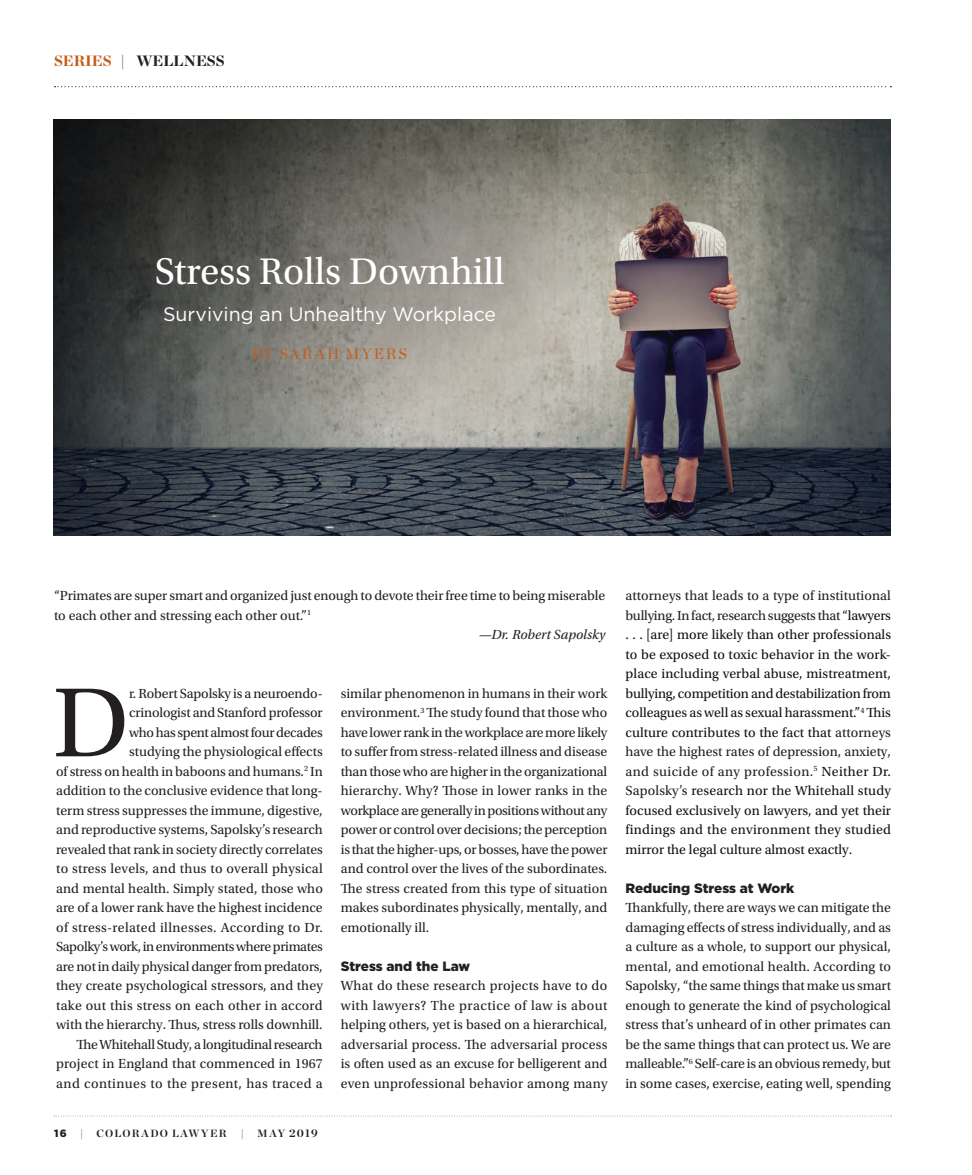
<style>
.page{position:relative;width:972px;height:1175px;background:#fff}
.page>*{position:absolute;margin:0;border:0;box-sizing:border-box;transform-origin:0 0}
.Body_IntroPar{font:103.5px "Utopia Std";color:#231f20}
.Headline{font:39px "Utopia Std";color:#fff}
.Dek{font:19.5px "Gotham";color:#fff}
.t1{font:900 15px "Chronicle Display";color:#c85b18}
.t2{font:900 15px "Chronicle Display";color:#231f20}
.Byline{font:15px "Chronicle Display";letter-spacing:.14em;color:#c85b18}
.Body_Text{font:13.8px/19.5px "Utopia Std";color:#231f20;text-align:justify}
.Body_IntroPar-2{font:13.8px/19.5px "Utopia Std";color:#231f20;text-align:right}
.Body_Text-2{font:13.8px/19.5px "Utopia Std";color:#111;text-align:justify}
.Body_Text-3{font:italic 13.8px "Utopia Std";color:#231f20}
.Body_Subhead{font:900 13.5px "Gotham";color:#231f20}
.t3{font:700 11.25px "Chronicle Display";color:#231f20}
.t4{font:700 10.5px "Chronicle Display";letter-spacing:.12em;color:#231f20}
.t5{font:900 10.5px "Gotham";color:#231f20}
.s1{color:#231f20}
.s2{color:#c85b18}
.s3{font-size:10.5px}
</style>
<div class="page">
<svg style="left:54px;top:1115px;width:838px;height:1px"></svg>
<svg style="left:55px;top:86px;width:836px;height:1px"></svg>
<svg style="left:53px;top:120px;width:838px;height:415px;background:#626261"></svg>
<p class="t1" style="left:54px;top:48px;width:226px">DEPARTMENT <span class="s1">| SUB TITLE</span></p>
<p class="t2" style="left:54px;top:48px;width:172px"><span class="s2">SERIES</span> | WELLNESS</p>
<p class="Headline" style="left:155px;top:250px;width:351px">Stress Rolls Downhill</p>
<p class="Dek" style="left:163px;top:302px;width:334px">Surviving an Unhealthy Workplace</p>
<p class="Byline" style="left:252px;top:343px;width:156px">BY SARAH MYERS</p>
<p class="Body_Text" style="left:54px;top:586px;width:553px">“Primates are super smart and organized just enough to devote their free time to being miserable to each other and stressing each other out.”<sup>1</sup></p>
<p class="Body_Text-3" style="left:478px;top:627px;width:128px">—Dr. Robert Sapolsky</p>
<p class="Body_IntroPar-2" style="left:56px;top:684px;width:268px">r. Robert Sapolsky is a neuroendo-<br>crinologist and Stanford professor<br>who has spent almost four decades<br>studying the physiological effects<br>of stress on health in baboons and humans.<sup>2</sup> In addition to the conclusive evidence that long&shy;term stress suppresses the immune, digestive, and reproductive systems, Sapolsky’s research revealed that rank in society directly correlates to stress levels, and thus to overall physical and mental health. Simply stated, those who are of a lower rank have the highest incidence of stress-related illnesses. According to Dr.<br>Sapolky’s work, in environments where primates are not in daily physical danger from predators, they create psychological stressors, and they take out this stress on each other in accord with the hierarchy. Thus, stress rolls downhill.</p>
<p class="Body_Text" style="left:56px;top:1034px;width:268px;text-indent:20px">The Whitehall Study, a longitudinal research project in England that commenced in 1967 and continues to the present, has traced a</p>
<p class="Body_IntroPar" style="left:53px;top:667px;width:78px">D</p>
<p class="t5" style="left:54px;top:1126px;width:14px">16</p>
<p class="t4" style="left:80px;top:1125px;width:5px">|</p>
<p class="t4" style="left:97px;top:1125px;width:132px">COLORADO LAWYER</p>
<p class="t4" style="left:241px;top:1125px;width:5px">|</p>
<p class="t3" style="left:257px;top:1124px;width:62px"><span class="s3">MAY</span> 2019</p>
<p class="Body_Text" style="left:341px;top:683px;width:268px">similar phenomenon in humans in their work environment.<sup>3</sup> The study found that those who have lower rank in the workplace are more likely to suffer from stress-related illness and disease than those who are higher in the organizational hierarchy. Why? Those in lower ranks in the workplace are generally in positions without any power or control over decisions; the perception is that the higher-ups, or bosses, have the power and control over the lives of the subordinates.<br>The stress created from this type of situation makes subordinates physically, mentally, and emotionally ill.</p>
<p class="Body_Subhead" style="left:341px;top:956px;width:131px">Stress and the Law</p>
<p class="Body_Text" style="left:341px;top:976px;width:268px">What do these research projects have to do with lawyers? The practice of law is about helping others, yet is based on a hierarchical, adversarial process. The adversarial process is often used as an excuse for belligerent and even unprofessional behavior among many</p>
<p class="Body_Text-2" style="left:625px;top:586px;width:267px"><span class="s1">attorneys that leads to a type of institutional bullying. In fact, research suggests that “</span>lawyers . . . [are] more likely than other professionals to be exposed to toxic behavior in the work&shy;place including verbal abuse, mistreatment, bullying, competition and destabilization from colleagues as well as sexual harassment.”<sup>4</sup> This culture contributes to the fact that <span class="s1">attorneys have the highest rates of depression, anxiety, and suicide of any profession.</span><sup>5</sup> Neither Dr.<br><span class="s1">Sapolsky’s</span> research nor the Whitehall study focused exclusively on lawyers, and yet their findings and the environment they studied mirror the legal culture almost exactly.</p>
<p class="Body_Subhead" style="left:626px;top:878px;width:170px">Reducing Stress at Work</p>
<p class="Body_Text" style="left:626px;top:898px;width:267px">Thankfully, there are ways we can mitigate the damaging effects of stress individually, and as a culture as a whole, to support our physical, mental, and emotional health. According to Sapolsky, “the same things that make us smart enough to generate the kind of psychological stress that’s unheard of in other primates can be the same things that can protect us. We are malleable.”<sup>6</sup> Self-care is an obvious remedy, but in some cases, exercise, eating well, spending</p>
</div>
